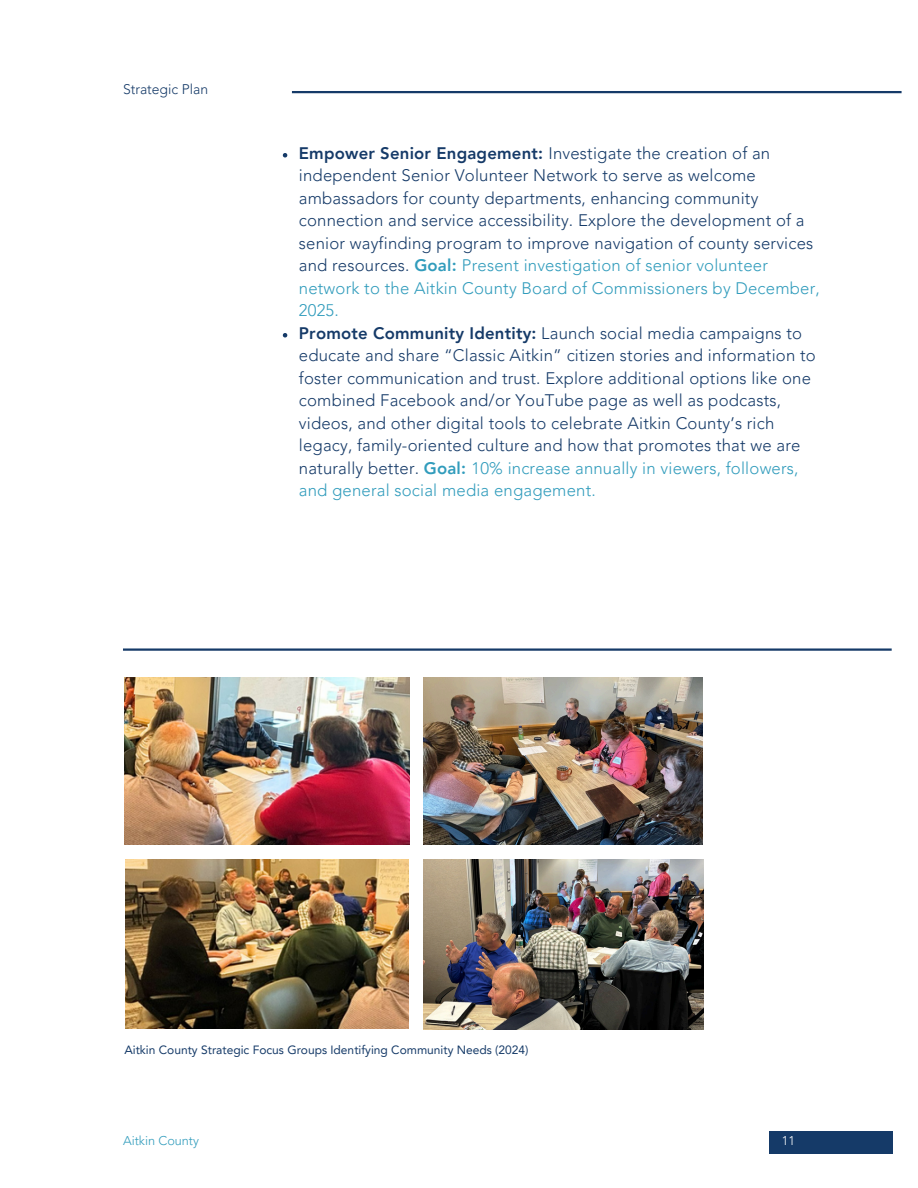
<style>
.page{position:relative;width:918px;height:1188px;background:#fff}
.page>*{position:absolute;margin:0;border:0;box-sizing:border-box;transform-origin:0 0}
.t1{font:300 16.65px/22.5px "Avenir LT Pro";letter-spacing:.01em;color:#153a68}
.t2{font:300 13.95px "Avenir LT Pro";color:#153a68}
.t3{font:300 12.75px "Avenir LT Pro";color:#319cbc}
.t4{font:300 12.75px "Avenir LT Pro";color:#fff}
.t5{font:12px "Avenir LT Pro";color:#153a68}
.s1{font-weight:800}
.s2{font-weight:800;color:#319cbc}
.s3{color:#319cbc}
</style>
<div class="page">
<hr style="left:292px;top:91px;width:610px;height:2px;background:#153a68">
<div style="left:769px;top:1131px;width:124px;height:22px;background:#153a68"></div>
<hr style="left:123px;top:648px;width:769px;height:3px;background:#153a68">
<img style="left:125px;top:859px;width:284px;height:169px">
<svg style="left:283px;top:153px;width:4px;height:5px"></svg>
<svg style="left:283px;top:333px;width:4px;height:5px"></svg>
<img style="left:424px;top:677px;width:279px;height:168px">
<img style="left:424px;top:859px;width:279px;height:170px">
<img style="left:124px;top:677px;width:285px;height:167px">
<p class="t2" style="left:123px;top:83px;width:87px">Strategic Plan</p>
<p class="t1" style="left:299px;top:143px;width:522px"><span class="s1">Empower Senior Engagement:</span> Investigate the creation of an independent Senior Volunteer Network to serve as welcome ambassadors for county departments, enhancing community connection and service accessibility. Explore the development of a senior wayfinding program to improve navigation of county services and resources. <span class="s2">Goal:</span> <span class="s3">Present investigation of senior volunteer network to the Aitkin County Board of Commissioners by December, 2025.</span></p>
<p class="t1" style="left:299px;top:323px;width:518px"><span class="s1">Promote Community Identity:</span> Launch social media campaigns to educate and share “Classic Aitkin” citizen stories and information to foster communication and trust. Explore additional options like one combined Facebook and/or YouTube page as well as podcasts, videos, and other digital tools to celebrate Aitkin County’s rich legacy, family-oriented culture and how that promotes that we are naturally better. <span class="s2">Goal:</span> <span class="s3">10% increase annually in viewers, followers, and general social media engagement.</span></p>
<p class="t5" style="left:124px;top:1045px;width:406px">Aitkin County Strategic Focus Groups Identifying Community Needs (2024)</p>
<p class="t3" style="left:123px;top:1135px;width:78px">Aitkin County</p>
<h2 class="t4" style="left:782px;top:1135px;width:15px">11</h2>
</div>
